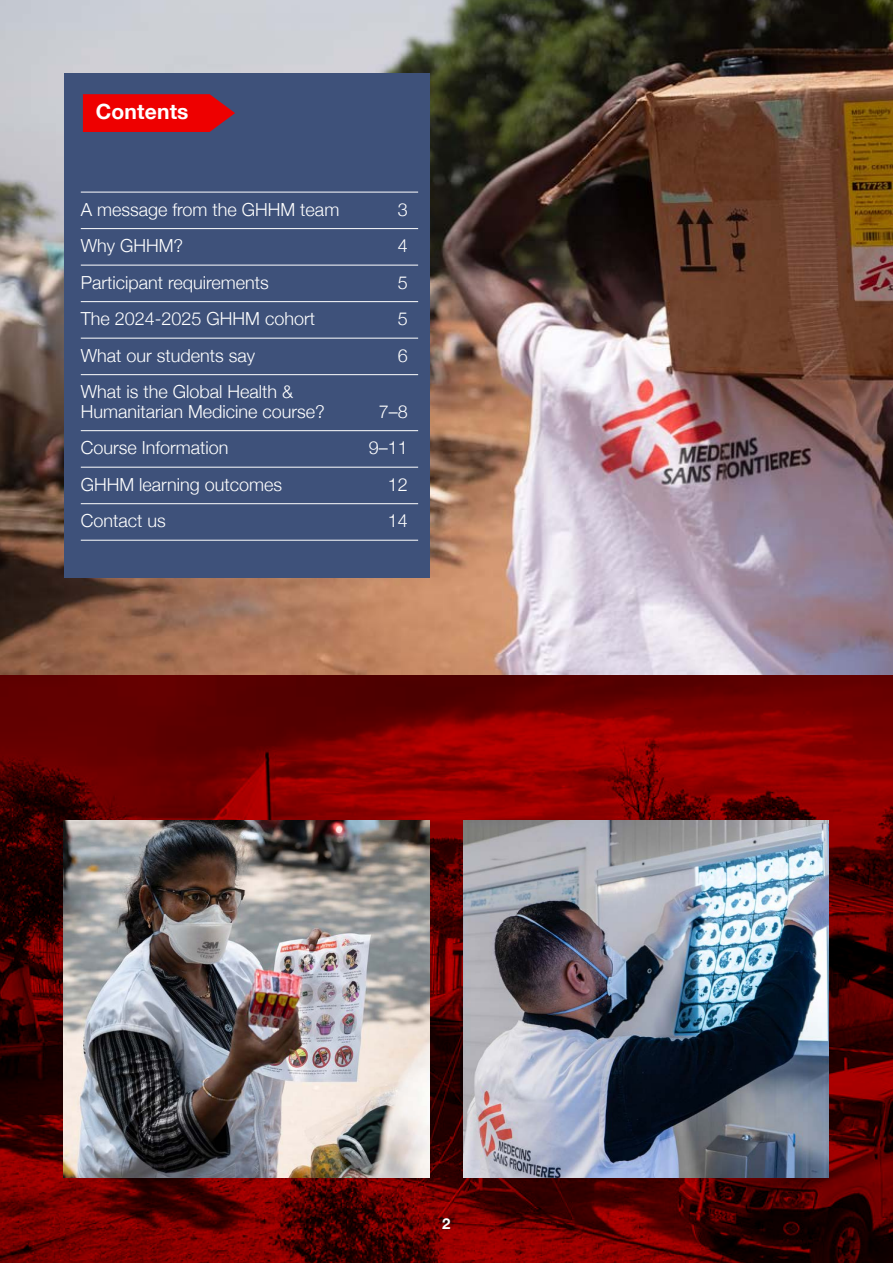
<style>
.page{position:relative;width:893px;height:1263px;background:#fff}
.page>*{position:absolute;margin:0;border:0;box-sizing:border-box;transform-origin:0 0}
.t1{font:700 21px "Helvetica Neue";letter-spacing:.01em;color:#fff}
.t2{font:300 18px/19.5px "Helvetica Neue";color:#fff}
.t3{font:700 15px "Helvetica Neue";color:#fff}
</style>
<div class="page">
<img style="left:0;top:675px;width:893px;height:588px">
<img style="left:0;top:0;width:893px;height:675px">
<div style="left:64px;top:73px;width:365px;height:505px;background:#3e517a"></div>
<img style="left:463px;top:820px;width:366px;height:358px">
<img style="left:64px;top:820px;width:365px;height:358px">
<svg style="left:83px;top:94px;width:152px;height:38px;background:#de070a"></svg>
<hr style="left:81px;top:192px;width:337px;height:1px;background:#fff">
<hr style="left:81px;top:228px;width:337px;height:1px;background:#fff">
<hr style="left:81px;top:265px;width:337px;height:1px;background:#fff">
<hr style="left:81px;top:301px;width:337px;height:1px;background:#fff">
<hr style="left:81px;top:338px;width:337px;height:1px;background:#fff">
<hr style="left:81px;top:374px;width:337px;height:1px;background:#fff">
<hr style="left:81px;top:430px;width:337px;height:1px;background:#fff">
<hr style="left:81px;top:467px;width:337px;height:1px;background:#fff">
<hr style="left:81px;top:503px;width:337px;height:1px;background:#fff">
<hr style="left:81px;top:540px;width:337px;height:1px;background:#fff">
<p class="t1" style="left:96px;top:95px;width:94px">Contents</p>
<p class="t2" style="left:81px;top:198px;width:260px">A message from the GHHM team</p>
<p class="t2" style="left:398px;top:198px;width:12px">3</p>
<p class="t2" style="left:81px;top:235px;width:104px">Why GHHM?</p>
<p class="t2" style="left:398px;top:235px;width:12px">4</p>
<p class="t2" style="left:81px;top:271px;width:190px">Participant requirements</p>
<p class="t2" style="left:398px;top:271px;width:12px">5</p>
<p class="t2" style="left:81px;top:308px;width:236px">The 2024-2025 GHHM cohort</p>
<p class="t2" style="left:398px;top:308px;width:12px">5</p>
<p class="t2" style="left:81px;top:344px;width:176px">What our students say</p>
<p class="t2" style="left:398px;top:344px;width:12px">6</p>
<p class="t2" style="left:81px;top:381px;width:246px">What is the Global Health &amp;<br>Humanitarian Medicine course?</p>
<p class="t2" style="left:379px;top:400px;width:31px">7–8</p>
<p class="t2" style="left:81px;top:437px;width:149px">Course Information</p>
<p class="t2" style="left:369px;top:437px;width:41px">9–11</p>
<p class="t2" style="left:81px;top:473px;width:203px">GHHM learning outcomes</p>
<p class="t2" style="left:388px;top:473px;width:22px">12</p>
<p class="t2" style="left:81px;top:510px;width:87px">Contact us</p>
<p class="t2" style="left:388px;top:510px;width:22px">14</p>
<p class="t3" style="left:442px;top:1212px;width:10px">2</p>
</div>
